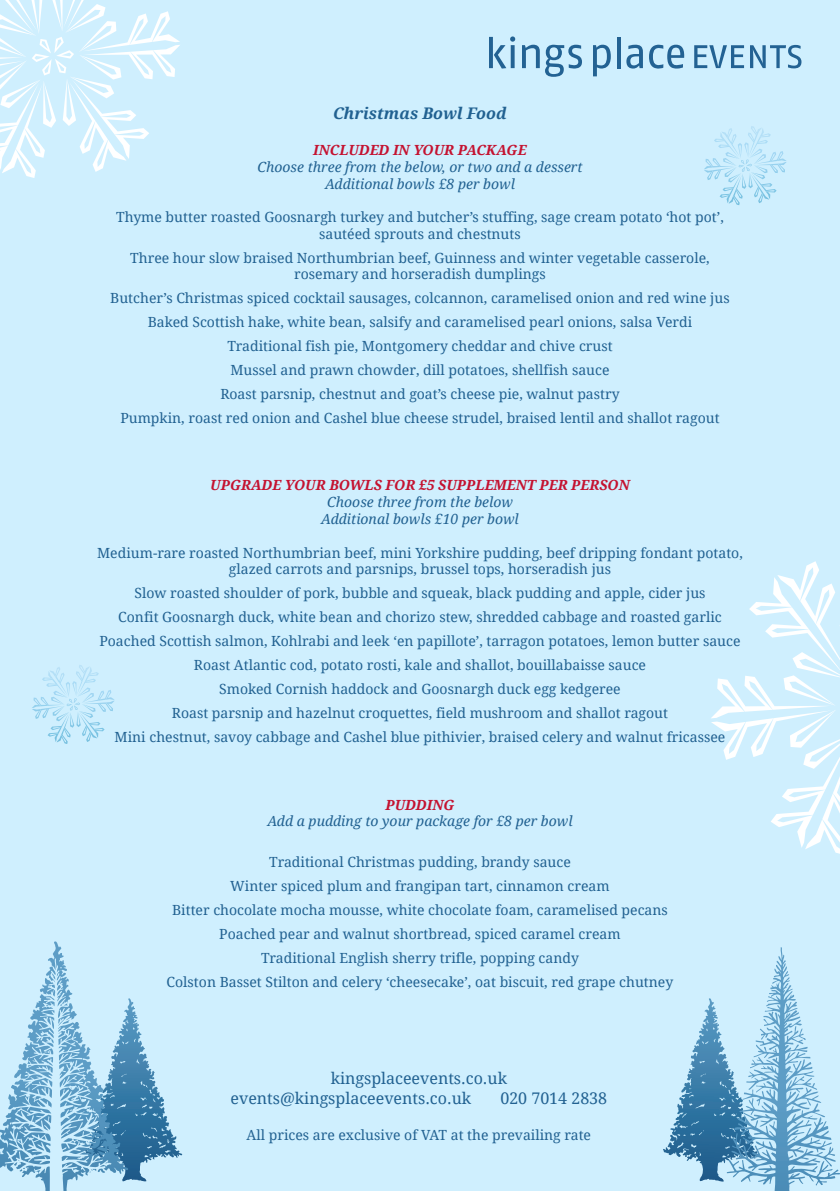
<style>
.page{position:relative;width:840px;height:1191px;background:#fff}
.page>*{position:absolute;margin:0;border:0;box-sizing:border-box;transform-origin:0 0}
.t1{font:16px "Droid Serif";color:#216191}
.t2{font:italic 700 16px "Droid Serif";color:#216191}
.t3{font:14px/16.8px "Droid Serif";color:#216191;text-align:center}
.t4{font:italic 14px "Droid Serif";color:#216191}
.t5{font:italic 700 14px "Droid Serif";color:#c41230}
</style>
<div class="page">
<div style="left:0;top:0;width:839px;height:1191px;background:#cfeffe"></div>
<svg style="left:488px;top:36px;width:27px;height:33px"></svg>
<svg style="left:521px;top:45px;width:60px;height:32px;background:#94bed9"></svg>
<svg style="left:592px;top:45px;width:18px;height:31px"></svg>
<svg style="left:616px;top:37px;width:4px;height:31px"></svg>
<svg style="left:626px;top:45px;width:16px;height:24px"></svg>
<svg style="left:648px;top:45px;width:36px;height:24px"></svg>
<svg style="left:693px;top:45px;width:50px;height:23px"></svg>
<svg style="left:749px;top:45px;width:52px;height:23px"></svg>
<svg style="left:0;top:0;width:180px;height:178px"></svg>
<svg style="left:710px;top:561px;width:129px;height:292px"></svg>
<svg style="left:107px;top:998px;width:22px;height:83px;background:#92c1dc"></svg>
<svg style="left:686px;top:998px;width:23px;height:82px;background:#94c2dd"></svg>
<svg style="left:48px;top:942px;width:24px;height:64px;background:#a1cee7"></svg>
<svg style="left:762px;top:947px;width:20px;height:88px;background:#aed7ed"></svg>
<svg style="left:32px;top:664px;width:83px;height:74px;background:#c5e9fb"></svg>
<svg style="left:703px;top:126px;width:83px;height:73px;background:#c5e9fb"></svg>
<p class="t2" style="left:333px;top:104px;width:175px">Christmas Bowl Food</p>
<p class="t5" style="left:313px;top:142px;width:215px">INCLUDED IN YOUR PACKAGE</p>
<p class="t4" style="left:257px;top:159px;width:326px">Choose three from the below, or two and a dessert</p>
<p class="t4" style="left:325px;top:175px;width:191px">Additional bowls £8 per bowl</p>
<p class="t3" style="left:116px;top:209px;width:609px">Thyme butter roasted Goosnargh turkey and butcher’s stuffing, sage cream potato ‘hot pot’,</p>
<p class="t3" style="left:319px;top:226px;width:203px">sautéed sprouts and chestnuts</p>
<p class="t3" style="left:130px;top:250px;width:580px">Three hour slow braised Northumbrian beef, Guinness and winter vegetable casserole,</p>
<p class="t3" style="left:294px;top:266px;width:253px">rosemary and horseradish dumplings</p>
<p class="t3" style="left:110px;top:290px;width:620px">Butcher’s Christmas spiced cocktail sausages, colcannon, caramelised onion and red wine jus</p>
<p class="t3" style="left:148px;top:314px;width:545px">Baked Scottish hake, white bean, salsify and caramelised pearl onions, salsa Verdi</p>
<p class="t3" style="left:227px;top:338px;width:386px">Traditional fish pie, Montgomery cheddar and chive crust</p>
<p class="t3" style="left:230px;top:362px;width:380px">Mussel and prawn chowder, dill potatoes, shellfish sauce</p>
<p class="t3" style="left:220px;top:386px;width:400px">Roast parsnip, chestnut and goat’s cheese pie, walnut pastry</p>
<p class="t3" style="left:120px;top:410px;width:600px">Pumpkin, roast red onion and Cashel blue cheese strudel, braised lentil and shallot ragout</p>
<p class="t5" style="left:210px;top:477px;width:421px">UPGRADE YOUR BOWLS FOR £5 SUPPLEMENT PER PERSON</p>
<p class="t4" style="left:327px;top:494px;width:187px">Choose three from the below</p>
<p class="t4" style="left:321px;top:511px;width:199px">Additional bowls £10 per bowl</p>
<p class="t3" style="left:97px;top:544px;width:647px">Medium-rare roasted Northumbrian beef, mini Yorkshire pudding, beef dripping fondant potato, glazed carrots and parsnips, brussel tops, horseradish jus</p>
<p class="t3" style="left:134px;top:585px;width:572px">Slow roasted shoulder of pork, bubble and squeak, black pudding and apple, cider jus</p>
<p class="t3" style="left:118px;top:609px;width:604px">Confit Goosnargh duck, white bean and chorizo stew, shredded cabbage and roasted garlic</p>
<p class="t3" style="left:99px;top:633px;width:642px">Poached Scottish salmon, Kohlrabi and leek ‘en papillote’, tarragon potatoes, lemon butter sauce</p>
<p class="t3" style="left:194px;top:657px;width:453px">Roast Atlantic cod, potato rosti, kale and shallot, bouillabaisse sauce</p>
<p class="t3" style="left:219px;top:681px;width:403px">Smoked Cornish haddock and Goosnargh duck egg kedgeree</p>
<p class="t3" style="left:172px;top:705px;width:497px">Roast parsnip and hazelnut croquettes, field mushroom and shallot ragout</p>
<p class="t3" style="left:115px;top:729px;width:612px">Mini chestnut, savoy cabbage and Cashel blue pithivier, braised celery and walnut fricassee</p>
<p class="t5" style="left:385px;top:796px;width:71px">PUDDING</p>
<p class="t4" style="left:267px;top:813px;width:306px">Add a pudding to your package for £8 per bowl</p>
<p class="t3" style="left:269px;top:854px;width:303px">Traditional Christmas pudding, brandy sauce</p>
<p class="t3" style="left:230px;top:878px;width:381px">Winter spiced plum and frangipan tart, cinnamon cream</p>
<p class="t3" style="left:172px;top:902px;width:497px">Bitter chocolate mocha mousse, white chocolate foam, caramelised pecans</p>
<p class="t3" style="left:219px;top:926px;width:402px">Poached pear and walnut shortbread, spiced caramel cream</p>
<p class="t3" style="left:261px;top:950px;width:319px">Traditional English sherry trifle, popping candy</p>
<p class="t3" style="left:166px;top:974px;width:508px">Colston Basset Stilton and celery ‘cheesecake’, oat biscuit, red grape chutney</p>
<p class="t1" style="left:330px;top:1069px;width:178px">kingsplaceevents.co.uk</p>
<p class="t1" style="left:230px;top:1088px;width:242px">events@kingsplaceevents.co.uk</p>
<p class="t1" style="left:500px;top:1088px;width:108px">020 7014 2838</p>
<p class="t3" style="left:246px;top:1126px;width:346px">All prices are exclusive of VAT at the prevailing rate</p>
</div>
